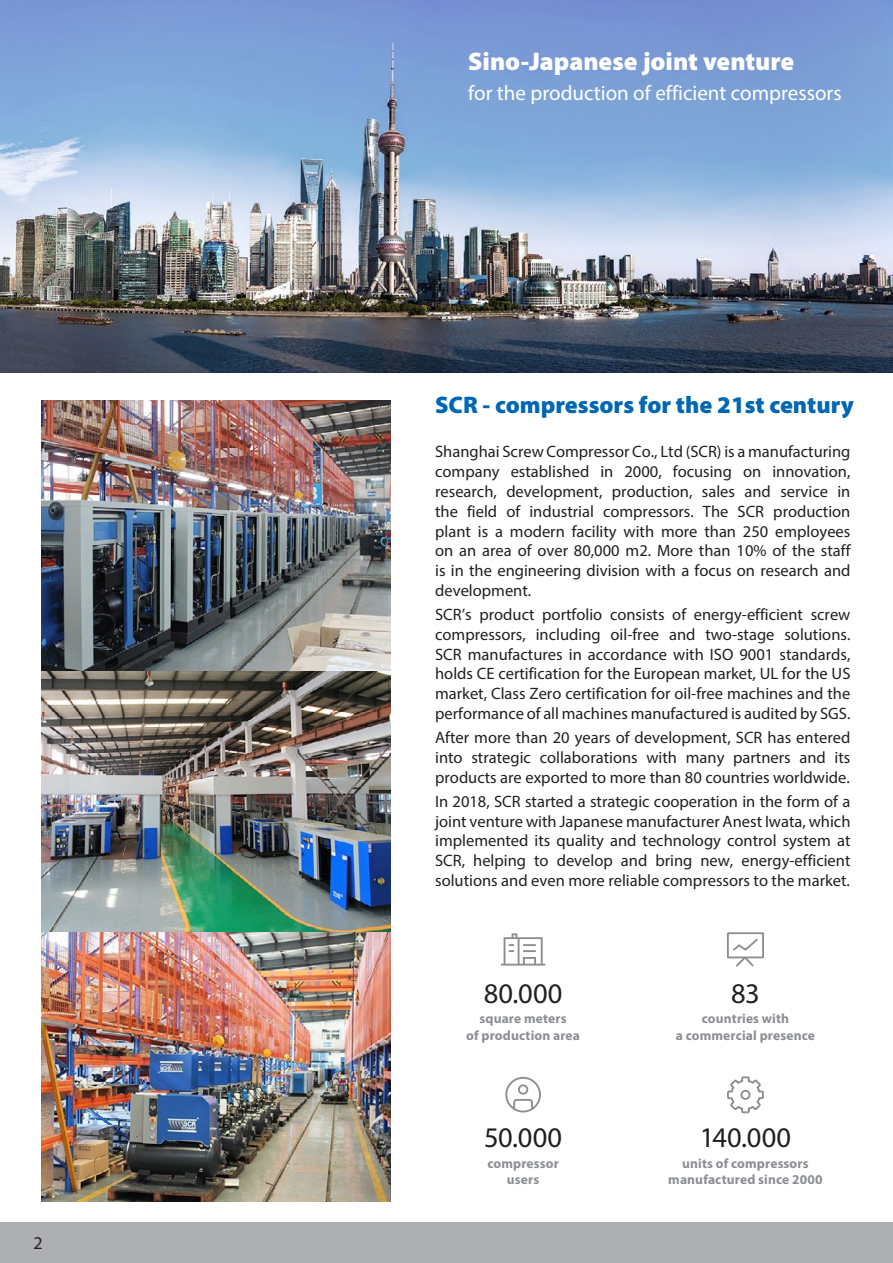
<style>
.page{position:relative;width:893px;height:1263px;background:#fff}
.page>*{position:absolute;margin:0;border:0;box-sizing:border-box;transform-origin:0 0}
.t1{font:28.5px "Myriad Pro";letter-spacing:.01em;color:#231f20}
.t2{font:900 25.5px "Myriad Pro";color:#fff}
.t3{font:900 24px "Myriad Pro";color:#0166b3}
.t4{font:21px "Myriad Pro";color:#fff}
.t5{font:18px "Myriad Pro";color:#231f20}
.t6{font:16.5px/19.8px "Myriad Pro";color:#231f20;text-align:justify}
.t7{font:700 13.5px/16.2px "Myriad Pro";letter-spacing:.01em;color:#8b8e92;text-align:center}
</style>
<div class="page">
<div style="left:0;top:1222px;width:893px;height:41px;background:#aeafb3"></div>
<img style="left:0;top:0;width:893px;height:373px">
<hr style="left:501px;top:964px;width:44px;height:1px;background:#8b8e92">
<div style="left:504px;top:937px;width:39px;height:28px;border:2px solid #8b8e92"></div>
<svg style="left:509px;top:933px;width:27px;height:32px"></svg>
<div style="left:523px;top:957px;width:13px;height:8px;border:2px solid #8b8e92"></div>
<div style="left:727px;top:932px;width:37px;height:26px;background:#fff;border:2px solid #8b8e92"></div>
<svg style="left:731px;top:938px;width:29px;height:29px"></svg>
<div style="left:505px;top:1077px;width:36px;height:35px;border:2px solid #8b8e92;border-radius:50%"></div>
<svg style="left:512px;top:1099px;width:22px;height:12px"></svg>
<div style="left:518px;top:1084px;width:10px;height:11px;border:2px solid #8b8e92;border-radius:50%"></div>
<svg style="left:727px;top:1076px;width:37px;height:38px"></svg>
<img style="left:42px;top:401px;width:348px;height:800px">
<p class="t5" style="left:33px;top:1232px;width:11px">2</p>
<h2 class="t2" style="left:468px;top:45px;width:327px">Sino-Japanese joint venture</h2>
<p class="t4" style="left:468px;top:80px;width:375px">for the production of efficient compressors</p>
<h3 class="t3" style="left:435px;top:389px;width:420px">SCR - compressors for the 21st century</h3>
<p class="t6" style="left:435px;top:442px;width:417px">Shanghai Screw Compressor Co., Ltd (SCR) is a manufacturing company established in 2000, focusing on innovation, research, development, production, sales and service in the field of industrial compressors. The SCR production plant is a modern facility with more than 250 employees on an area of over 80,000 m2. More than 10% of the staff is in the engineering division with a focus on research and development.</p>
<p class="t6" style="left:435px;top:604px;width:417px">SCR’s product portfolio consists of energy-efficient screw compressors, including oil-free and two-stage solutions.<br>SCR manufactures in accordance with ISO 9001 standards, holds CE certification for the European market, UL for the US market, Class Zero certification for oil-free machines and the performance of all machines manufactured is audited by SGS.</p>
<p class="t6" style="left:435px;top:727px;width:417px">After more than 20 years of development, SCR has entered into strategic collaborations with many partners and its products are exported to more than 80 countries worldwide.</p>
<p class="t6" style="left:435px;top:791px;width:417px">In 2018, SCR started a strategic cooperation in the form of a joint venture with Japanese manufacturer Anest Iwata, which implemented its quality and technology control system at SCR, helping to develop and bring new, energy-efficient solutions and even more reliable compressors to the market.</p>
<h1 class="t1" style="left:484px;top:975px;width:80px">80.000</h1>
<h1 class="t1" style="left:731px;top:975px;width:30px">83</h1>
<p class="t7" style="left:466px;top:1010px;width:115px">square meters<br>of production area</p>
<p class="t7" style="left:676px;top:1010px;width:141px">countries with<br>a commercial presence</p>
<h1 class="t1" style="left:484px;top:1120px;width:80px">50.000</h1>
<h1 class="t1" style="left:700px;top:1120px;width:93px">140.000</h1>
<p class="t7" style="left:487px;top:1155px;width:73px">compressor users</p>
<p class="t7" style="left:668px;top:1155px;width:156px">units of compressors manufactured since 2000</p>
</div>
